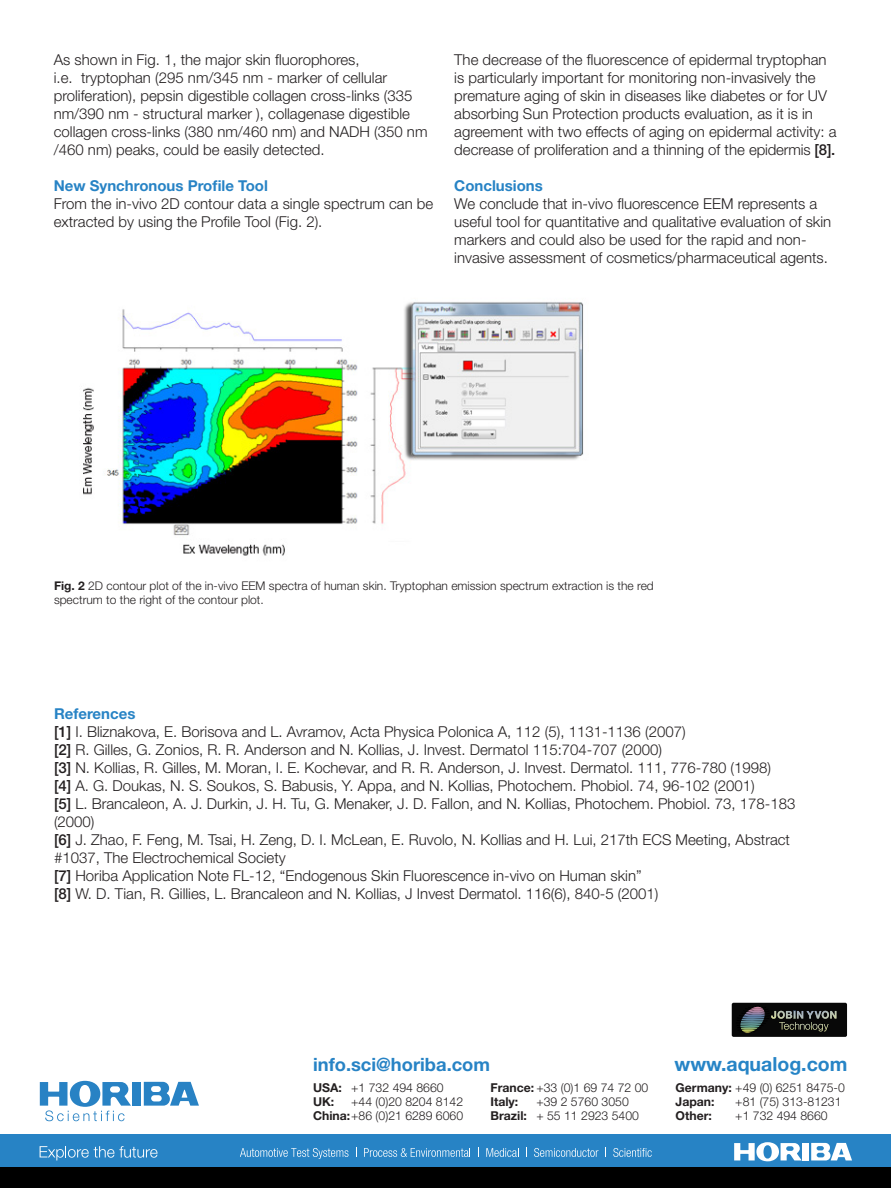
<style>
.page{position:relative;width:891px;height:1188px;background:#fff}
.page>*{position:absolute;margin:0;border:0;box-sizing:border-box;transform-origin:0 0}
.t1{font:700 19.5px "Helvetica Neue LT Std";color:#2684c6}
.t2{font:700 18.3px "Helvetica Neue LT Std";color:#2783c5}
.t3{font:300 15px/18px "Helvetica Neue LT Std";color:#231f20}
.blue_header{font:700 15px "Helvetica Neue LT Std";color:#2783c5}
.t4{font:300 12.3px "Helvetica Neue LT Std";color:#231f20}
.t5{font:700 12.3px "Helvetica Neue LT Std";color:#231f20}
.details{font:300 12px/14.4px "Helvetica Neue LT Std";color:#231f20}
.s1{font-weight:500}
.s2{font-weight:700}
</style>
<div class="page">
<div style="left:132px;top:1082px;width:9px;height:24px;background:#2882c4"></div>
<svg style="left:144px;top:1082px;width:55px;height:24px"></svg>
<svg style="left:40px;top:1081px;width:91px;height:40px"></svg>
<div style="left:732px;top:1003px;width:115px;height:34px;background:#080808;border-radius:2px"></div>
<svg style="left:740px;top:1006px;width:96px;height:27px"></svg>
<div style="left:0;top:1134px;width:891px;height:35px;background:#2783c5"></div>
<div style="left:803px;top:1143px;width:6px;height:17px;background:#fff"></div>
<svg style="left:734px;top:1142px;width:68px;height:19px"></svg>
<svg style="left:811px;top:1143px;width:41px;height:17px"></svg>
<svg style="left:40px;top:1146px;width:118px;height:14px"></svg>
<svg style="left:240px;top:1148px;width:109px;height:11px"></svg>
<svg style="left:364px;top:1148px;width:106px;height:9px"></svg>
<svg style="left:486px;top:1148px;width:33px;height:9px"></svg>
<svg style="left:534px;top:1148px;width:64px;height:9px"></svg>
<svg style="left:613px;top:1148px;width:39px;height:9px"></svg>
<div style="left:0;top:1167px;width:891px;height:21px;background:#000"></div>
<img style="left:83px;top:302px;width:501px;height:254px">
<p class="t3" style="left:54px;top:50px;width:375px">As shown in Fig. 1, the major skin fluorophores,<br>i.e. tryptophan (295 nm/345 nm - marker of cellular proliferation), pepsin digestible collagen cross-links (335 nm/390 nm - structural marker ), collagenase digestible collagen cross-links (380 nm/460 nm) and NADH (350 nm /460 nm) peaks, could be easily detected.</p>
<p class="blue_header" style="left:54px;top:176px;width:216px">New Synchronous Profile Tool</p>
<p class="t3" style="left:54px;top:194px;width:381px">From the in-vivo 2D contour data a single spectrum can be extracted by using the Profile Tool (Fig. 2).</p>
<p class="t3" style="left:454px;top:50px;width:384px">The decrease of the fluorescence of epidermal tryptophan is particularly important for monitoring non-invasively the premature aging of skin in diseases like diabetes or for UV absorbing Sun Protection products evaluation, as it is in agreement with two effects of aging on epidermal activity: a decrease of proliferation and a thinning of the epidermis <span class="s1">[8].</span></p>
<p class="blue_header" style="left:454px;top:176px;width:90px">Conclusions</p>
<p class="t3" style="left:454px;top:194px;width:378px">We conclude that in-vivo fluorescence EEM represents a useful tool for quantitative and qualitative evaluation of skin markers and could also be used for the rapid and non&shy;invasive assessment of cosmetics/pharmaceutical agents.</p>
<p class="details" style="left:54px;top:578px;width:601px"><span class="s2">Fig. 2</span> 2D contour plot of the in-vivo EEM spectra of human skin. Tryptophan emission spectrum extraction is the red spectrum to the right of the contour plot.</p>
<p class="blue_header" style="left:54px;top:705px;width:83px">References</p>
<p class="t3" style="left:54px;top:722px;width:633px"><span class="s1">[1]</span> I. Bliznakova, E. Borisova and L. Avramov, Acta Physica Polonica A, 112 (5), 1131-1136 (2007)</p>
<p class="t3" style="left:54px;top:740px;width:610px"><span class="s1">[2]</span> R. Gilles, G. Zonios, R. R. Anderson and N. Kollias, J. Invest. Dermatol 115:704-707 (2000)</p>
<p class="t3" style="left:54px;top:758px;width:719px"><span class="s1">[3]</span> N. Kollias, R. Gilles, M. Moran, I. E. Kochevar, and R. R. Anderson, J. Invest. Dermatol. 111, 776-780 (1998)</p>
<p class="t3" style="left:54px;top:776px;width:702px"><span class="s1">[4]</span> A. G. Doukas, N. S. Soukos, S. Babusis, Y. Appa, and N. Kollias, Photochem. Phobiol. 74, 96-102 (2001)</p>
<p class="t3" style="left:54px;top:794px;width:743px"><span class="s1">[5]</span> L. Brancaleon, A. J. Durkin, J. H. Tu, G. Menaker, J. D. Fallon, and N. Kollias, Photochem. Phobiol. 73, 178-183 (2000)</p>
<p class="t3" style="left:54px;top:830px;width:738px"><span class="s1">[6]</span> J. Zhao, F. Feng, M. Tsai, H. Zeng, D. I. McLean, E. Ruvolo, N. Kollias and H. Lui, 217th ECS Meeting, Abstract #1037, The Electrochemical Society</p>
<p class="t3" style="left:54px;top:866px;width:589px"><span class="s1">[7]</span> Horiba Application Note FL-12, “Endogenous Skin Fluorescence in-vivo on Human skin”</p>
<p class="t3" style="left:54px;top:884px;width:606px"><span class="s1">[8]</span> W. D. Tian, R. Gillies, L. Brancaleon and N. Kollias, J Invest Dermatol. 116(6), 840-5 (2001)</p>
<p class="t1" style="left:675px;top:1052px;width:174px">www.aqualog.com</p>
<p class="t2" style="left:313px;top:1054px;width:179px">info.sci@horiba.com</p>
<p class="t2" style="left:577px;top:1054px;width:270px">www.horiba.com/fluorescence</p>
<p class="t4" style="left:313px;top:1081px;width:132px"><span class="s2">USA:</span> +1 732 494 8660</p>
<p class="t4" style="left:491px;top:1081px;width:159px"><span class="s2">France:</span> +33 (0)1 69 74 72 00</p>
<p class="t4" style="left:676px;top:1081px;width:171px"><span class="s2">Germany:</span> +49 (0) 6251 8475-0</p>
<p class="t5" style="left:313px;top:1094px;width:23px">UK:</p>
<p class="t4" style="left:351px;top:1094px;width:113px">+44 (0)20 8204 8142</p>
<p class="t5" style="left:491px;top:1094px;width:29px">Italy:</p>
<p class="t4" style="left:536px;top:1094px;width:94px">+39 2 5760 3050</p>
<p class="t5" style="left:676px;top:1094px;width:40px">Japan:</p>
<p class="t4" style="left:735px;top:1094px;width:108px">+81 (75) 313-81231</p>
<p class="t4" style="left:313px;top:1108px;width:152px"><span class="s2">China:</span>+86 (0)21 6289 6060</p>
<p class="t4" style="left:491px;top:1108px;width:150px"><span class="s2">Brazil:</span> + 55 11 2923 5400</p>
<p class="t5" style="left:676px;top:1108px;width:38px">Other:</p>
<p class="t4" style="left:735px;top:1108px;width:94px">+1 732 494 8660</p>
</div>
